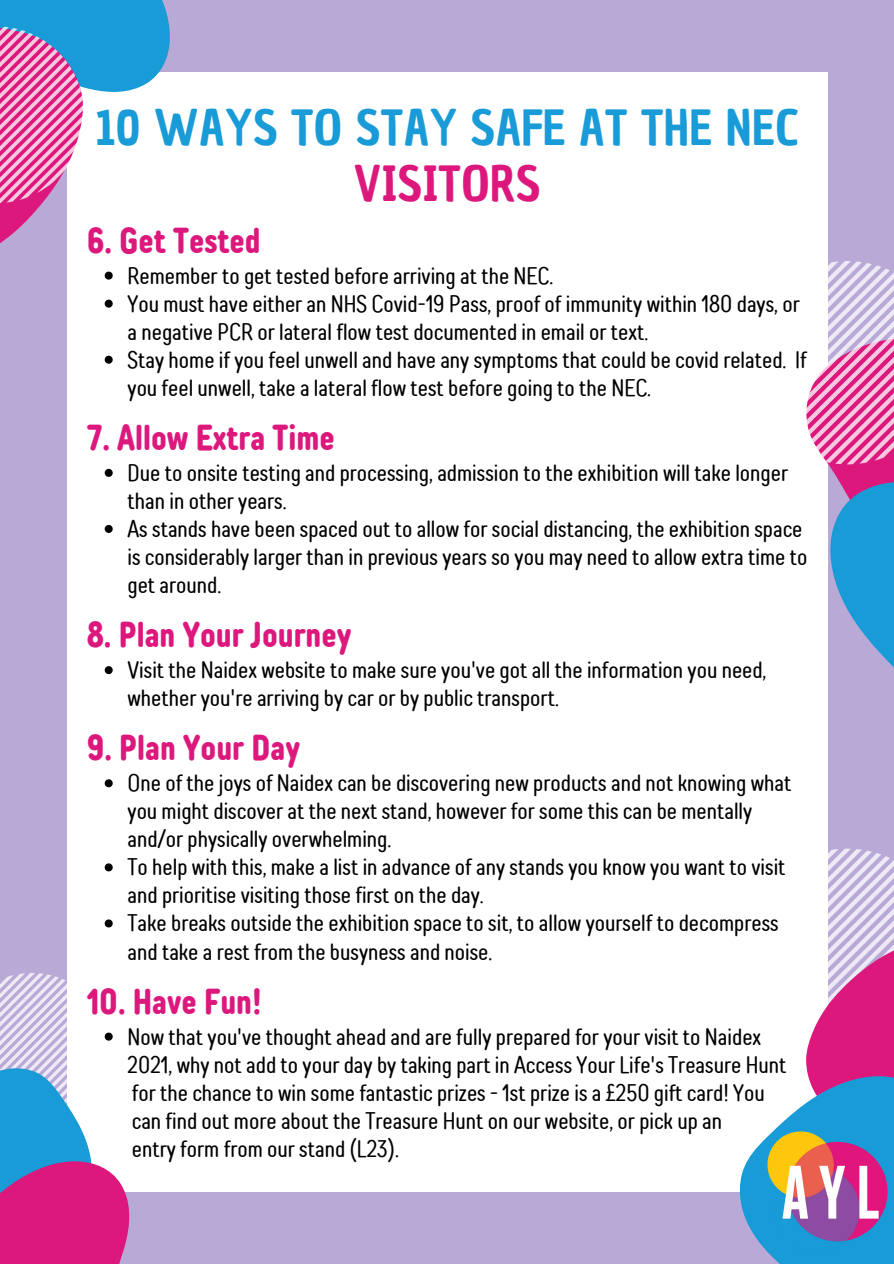
<style>
.page{position:relative;width:894px;height:1264px;background:#fff}
.page>*{position:absolute;margin:0;border:0;box-sizing:border-box;transform-origin:0 0}
.t1{font:47.25px "Chau Philomene One";letter-spacing:.01em;color:#189bd7}
.t2{font:47.25px "Chau Philomene One";letter-spacing:.01em;color:#dd187d}
.t3{font:700 36px "TT Rounds Neue Comp";color:#dd187d}
.t4{font:24px/28px "TT Rounds Neue Comp";color:#000}
</style>
<div class="page">
<div style="left:0;top:0;width:893px;height:1263px;background:#b9a9d6"></div>
<div style="left:67px;top:72px;width:760px;height:1119px;background:#fff"></div>
<svg style="left:806px;top:261px;width:87px;height:458px"></svg>
<svg style="left:720px;top:848px;width:173px;height:415px"></svg>
<img style="left:763px;top:1128px;width:127px;height:127px">
<svg style="left:0;top:0;width:170px;height:280px"></svg>
<svg style="left:105px;top:299px;width:8px;height:8px"></svg>
<svg style="left:105px;top:356px;width:8px;height:8px"></svg>
<svg style="left:105px;top:469px;width:8px;height:8px"></svg>
<svg style="left:105px;top:525px;width:8px;height:8px"></svg>
<svg style="left:105px;top:666px;width:8px;height:8px"></svg>
<svg style="left:105px;top:779px;width:8px;height:8px"></svg>
<svg style="left:105px;top:863px;width:8px;height:8px"></svg>
<svg style="left:105px;top:919px;width:8px;height:8px"></svg>
<svg style="left:0;top:973px;width:153px;height:290px"></svg>
<p class="t1" style="left:95px;top:96px;width:705px">10 WAYS TO STAY SAFE AT THE NEC</p>
<p class="t2" style="left:354px;top:152px;width:188px">VISITORS</p>
<p class="t3" style="left:87px;top:216px;width:175px">6. Get Tested</p>
<p class="t4" style="left:127px;top:262px;width:427px">Remember to get tested before arriving at the NEC.</p>
<p class="t4" style="left:127px;top:290px;width:673px">You must have either an NHS Covid-19 Pass, proof of immunity within 180 days, or a negative PCR or lateral flow test documented in email or text.</p>
<p class="t4" style="left:127px;top:346px;width:680px">Stay home if you feel unwell and have any symptoms that could be covid related. If you feel unwell, take a lateral flow test before going to the NEC.</p>
<p class="t3" style="left:87px;top:413px;width:249px">7. Allow Extra Time</p>
<p class="t4" style="left:127px;top:459px;width:662px">Due to onsite testing and processing, admission to the exhibition will take longer than in other years.</p>
<p class="t4" style="left:127px;top:515px;width:681px">As stands have been spaced out to allow for social distancing, the exhibition space is considerably larger than in previous years so you may need to allow extra time to get around.</p>
<p class="t3" style="left:87px;top:610px;width:266px">8. Plan Your Journey</p>
<p class="t4" style="left:127px;top:656px;width:640px">Visit the Naidex website to make sure you've got all the information you need, whether you're arriving by car or by public transport.</p>
<p class="t3" style="left:87px;top:723px;width:215px">9. Plan Your Day</p>
<p class="t4" style="left:127px;top:769px;width:665px">One of the joys of Naidex can be discovering new products and not knowing what you might discover at the next stand, however for some this can be mentally and/or physically overwhelming.</p>
<p class="t4" style="left:127px;top:853px;width:659px">To help with this, make a list in advance of any stands you know you want to visit and prioritise visiting those first on the day.</p>
<p class="t4" style="left:127px;top:909px;width:652px">Take breaks outside the exhibition space to sit, to allow yourself to decompress and take a rest from the busyness and noise.</p>
<p class="t3" style="left:87px;top:976px;width:177px">10. Have Fun!</p>
<p class="t4" style="left:127px;top:1022px;width:660px">Now that you've thought ahead and are fully prepared for your visit to Naidex 2021, why not add to your day by taking part in Access Your Life's Treasure Hunt for the chance to win some fantastic prizes - 1st prize is a £250 gift card! You can find out more about the Treasure Hunt on our website, or pick up an<br>entry form from our stand (L23).</p>
</div>
